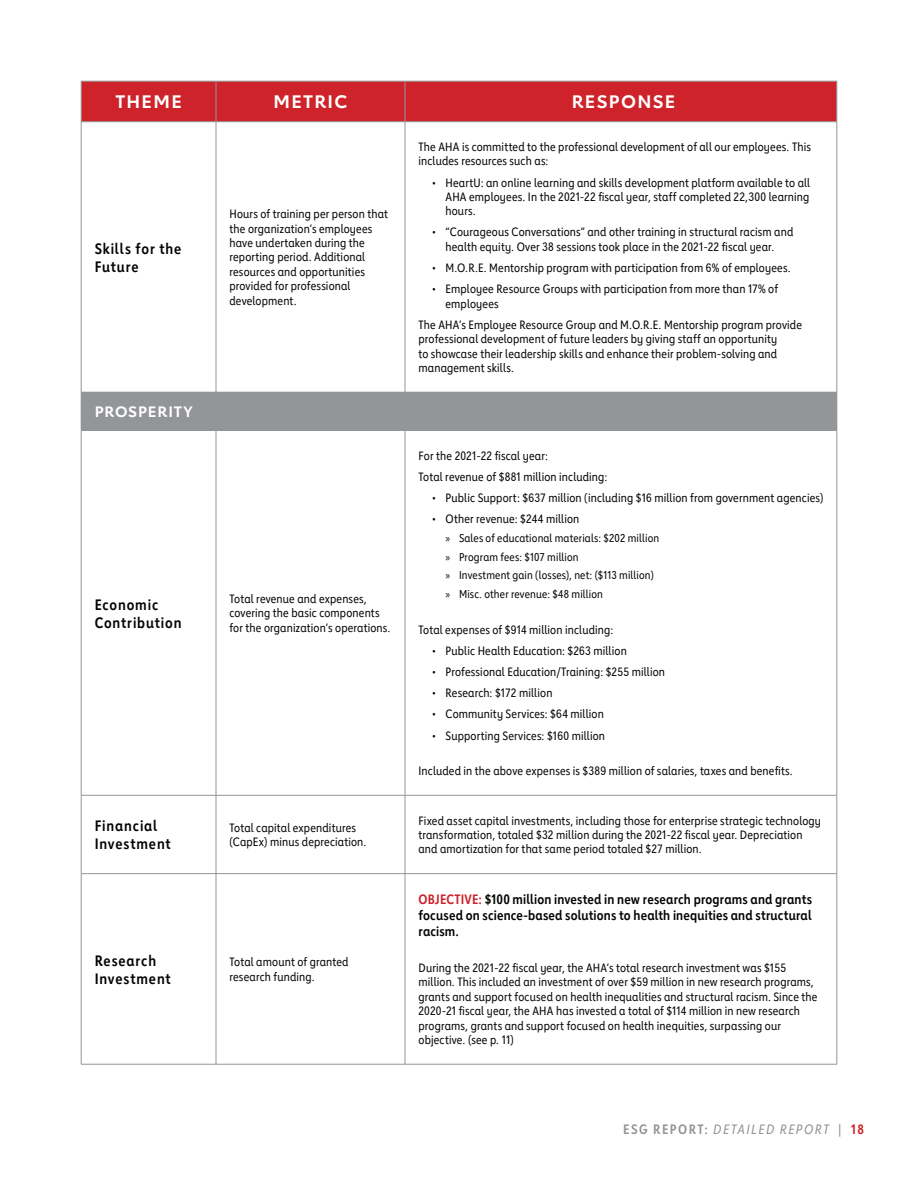
<style>
.page{position:relative;width:918px;height:1188px;background:#fff}
.page>*{position:absolute;margin:0;border:0;box-sizing:border-box;transform-origin:0 0}
.t1{font:700 18px "Lub Dub";letter-spacing:.075em;color:#fff}
.t2{font:700 15px/18px "Lub Dub Condensed";letter-spacing:.055em;color:#040503}
.t3{font:700 15px "Lub Dub";letter-spacing:.05em;color:#fff}
.t4{font:700 13.5px/16.2px "Lub Dub Condensed";letter-spacing:.01em;color:#040503;text-align:justify}
.t5{font:italic 13.5px "Lub Dub Condensed";letter-spacing:.105em;color:#939598}
.t6{font:12px/14.4px "Lub Dub Condensed";letter-spacing:.01em;color:#040503}
.secondary_bullets{font:11.25px "Lub Dub Condensed";letter-spacing:.015em;color:#040503}
.s1{font-family:"Myriad Pro"}
.s2{color:#ce232a}
.s3{font-weight:700;font-style:normal}
.s4{font-style:normal}
.s5{font-weight:700;font-style:normal;color:#ce232a}
</style>
<div class="page">
<div style="left:82px;top:82px;width:755px;height:39px;background:#ce232a"></div>
<div style="left:81px;top:392px;width:756px;height:38px;background:#939598"></div>
<hr style="left:81px;top:81px;width:135px;height:1px;background:#939598">
<hr style="left:81px;top:81px;width:1px;height:41px;background:#939598">
<hr style="left:216px;top:81px;width:189px;height:1px;background:#939598">
<hr style="left:216px;top:81px;width:1px;height:41px;background:#939598">
<hr style="left:405px;top:81px;width:432px;height:1px;background:#939598">
<hr style="left:405px;top:81px;width:1px;height:41px;background:#939598">
<hr style="left:837px;top:81px;width:1px;height:41px;background:#939598">
<hr style="left:81px;top:121px;width:135px;height:1px;background:#939598">
<hr style="left:81px;top:122px;width:1px;height:270px;background:#939598">
<hr style="left:216px;top:121px;width:189px;height:1px;background:#939598">
<hr style="left:216px;top:122px;width:1px;height:270px;background:#939598">
<hr style="left:405px;top:121px;width:432px;height:1px;background:#939598">
<hr style="left:405px;top:122px;width:1px;height:270px;background:#939598">
<hr style="left:837px;top:122px;width:1px;height:270px;background:#939598">
<hr style="left:837px;top:392px;width:1px;height:38px;background:#939598">
<hr style="left:81px;top:430px;width:135px;height:1px;background:#939598">
<hr style="left:81px;top:431px;width:1px;height:364px;background:#939598">
<hr style="left:216px;top:430px;width:189px;height:1px;background:#939598">
<hr style="left:216px;top:431px;width:1px;height:364px;background:#939598">
<hr style="left:405px;top:430px;width:432px;height:1px;background:#939598">
<hr style="left:405px;top:431px;width:1px;height:364px;background:#939598">
<hr style="left:837px;top:431px;width:1px;height:364px;background:#939598">
<hr style="left:81px;top:795px;width:135px;height:1px;background:#939598">
<hr style="left:81px;top:795px;width:1px;height:78px;background:#939598">
<hr style="left:216px;top:795px;width:189px;height:1px;background:#939598">
<hr style="left:216px;top:795px;width:1px;height:78px;background:#939598">
<hr style="left:405px;top:795px;width:432px;height:1px;background:#939598">
<hr style="left:405px;top:795px;width:1px;height:78px;background:#939598">
<hr style="left:837px;top:795px;width:1px;height:78px;background:#939598">
<hr style="left:81px;top:873px;width:135px;height:1px;background:#939598">
<hr style="left:81px;top:874px;width:1px;height:190px;background:#939598">
<hr style="left:216px;top:873px;width:189px;height:1px;background:#939598">
<hr style="left:216px;top:874px;width:1px;height:190px;background:#939598">
<hr style="left:405px;top:873px;width:432px;height:1px;background:#939598">
<hr style="left:405px;top:874px;width:1px;height:190px;background:#939598">
<hr style="left:837px;top:874px;width:1px;height:190px;background:#939598">
<hr style="left:81px;top:1064px;width:135px;height:1px;background:#939598">
<hr style="left:216px;top:1064px;width:189px;height:1px;background:#939598">
<hr style="left:405px;top:1064px;width:432px;height:1px;background:#939598">
<p class="t1" style="left:115px;top:91px;width:68px">THEME</p>
<p class="t1" style="left:273px;top:91px;width:76px">METRIC</p>
<p class="t1" style="left:572px;top:91px;width:105px">RESPONSE</p>
<p class="t2" style="left:95px;top:239px;width:88px">Skills for the<br>Future</p>
<p class="t6" style="left:230px;top:207px;width:160px">Hours of training per person that the organization’s employees have undertaken during the reporting period. Additional resources and opportunities provided for professional development.</p>
<p class="t3" style="left:95px;top:403px;width:100px">PROSPERITY</p>
<p class="t2" style="left:95px;top:595px;width:88px">Economic<br>Contribution</p>
<p class="t6" style="left:230px;top:591px;width:163px">Total revenue and expenses, covering the basic components for the organization’s operations.</p>
<p class="t6" style="left:418px;top:139px;width:394px">The AHA is committed to the professional development of all our employees. This includes resources such as:</p>
<p class="t6" style="left:446px;top:175px;width:366px;text-align:justify;text-indent:-14px">• HeartU: an online learning and skills development platform available to all AHA employees. In the 2021-22 fiscal year, staff completed 22,300 learning hours.</p>
<p class="t6" style="left:432px;top:225px;width:363px;text-align:center">• “Courageous Conversations” and other training in structural racism and health equity. Over 38 sessions took place in the 2021-22 fiscal year.</p>
<p class="t6" style="left:432px;top:261px;width:360px">• M.O.R.E. Mentorship program with participation from 6% of employees.</p>
<p class="t6" style="left:446px;top:282px;width:334px;text-indent:-14px">• Employee Resource Groups with participation from more than 17% of employees</p>
<p class="t6" style="left:418px;top:317px;width:385px">The AHA’s Employee Resource Group and M.O.R.E. Mentorship program provide professional development of future leaders by giving staff an opportunity<br>to showcase their leadership skills and enhance their problem-solving and management skills.</p>
<p class="t6" style="left:418px;top:448px;width:131px">For the 2021-22 fiscal year:</p>
<p class="t6" style="left:418px;top:469px;width:190px">Total revenue of $881 million including:</p>
<p class="t6" style="left:432px;top:491px;width:393px">• Public Support: $637 million (including $16 million from government agencies)</p>
<p class="t6" style="left:432px;top:512px;width:149px">• Other revenue: $244 million</p>
<p class="secondary_bullets" style="left:446px;top:531px;width:215px"><span class="s1">»</span> Sales of educational materials: $202 million</p>
<p class="secondary_bullets" style="left:446px;top:550px;width:135px"><span class="s1">»</span> Program fees: $107 million</p>
<p class="secondary_bullets" style="left:446px;top:569px;width:210px"><span class="s1">»</span> Investment gain (losses), net: ($113 million)</p>
<p class="secondary_bullets" style="left:446px;top:588px;width:159px"><span class="s1">»</span> Misc. other revenue: $48 million</p>
<p class="t6" style="left:418px;top:622px;width:196px">Total expenses of $914 million including:</p>
<p class="t6" style="left:432px;top:643px;width:196px">• Public Health Education: $263 million</p>
<p class="t6" style="left:432px;top:665px;width:235px">• Professional Education/Training: $255 million</p>
<p class="t6" style="left:432px;top:686px;width:122px">• Research: $172 million</p>
<p class="t6" style="left:432px;top:707px;width:173px">• Community Services: $64 million</p>
<p class="t6" style="left:432px;top:728px;width:175px">• Supporting Services: $160 million</p>
<p class="t6" style="left:418px;top:764px;width:376px">Included in the above expenses is $389 million of salaries, taxes and benefits.</p>
<p class="t2" style="left:95px;top:817px;width:78px">Financial<br>Investment</p>
<p class="t6" style="left:230px;top:820px;width:139px">Total capital expenditures (CapEx) minus depreciation.</p>
<p class="t6" style="left:418px;top:813px;width:404px">Fixed asset capital investments, including those for enterprise strategic technology transformation, totaled $32 million during the 2021-22 fiscal year. Depreciation and amortization for that same period totaled $27 million.</p>
<p class="t2" style="left:95px;top:951px;width:78px">Research<br>Investment</p>
<p class="t6" style="left:230px;top:955px;width:121px">Total amount of granted research funding.</p>
<p class="t4" style="left:418px;top:891px;width:395px"><span class="s2">OBJECTIVE:</span> $100 million invested in new research programs and grants focused on science-based solutions to health inequities and structural racism.</p>
<p class="t6" style="left:418px;top:960px;width:400px">During the 2021-22 fiscal year, the AHA’s total research investment was $155 million. This included an investment of over $59 million in new research programs, grants and support focused on health inequalities and structural racism. Since the 2020-21 fiscal year, the AHA has invested a total of $114 million in new research programs, grants and support focused on health inequities, surpassing our objective. (see p. 11)</p>
<p class="t5" style="left:623px;top:1121px;width:242px"><span class="s3">ESG REPORT:</span> DETAILED REPORT <span class="s4">|</span> <span class="s5">18</span></p>
</div>
